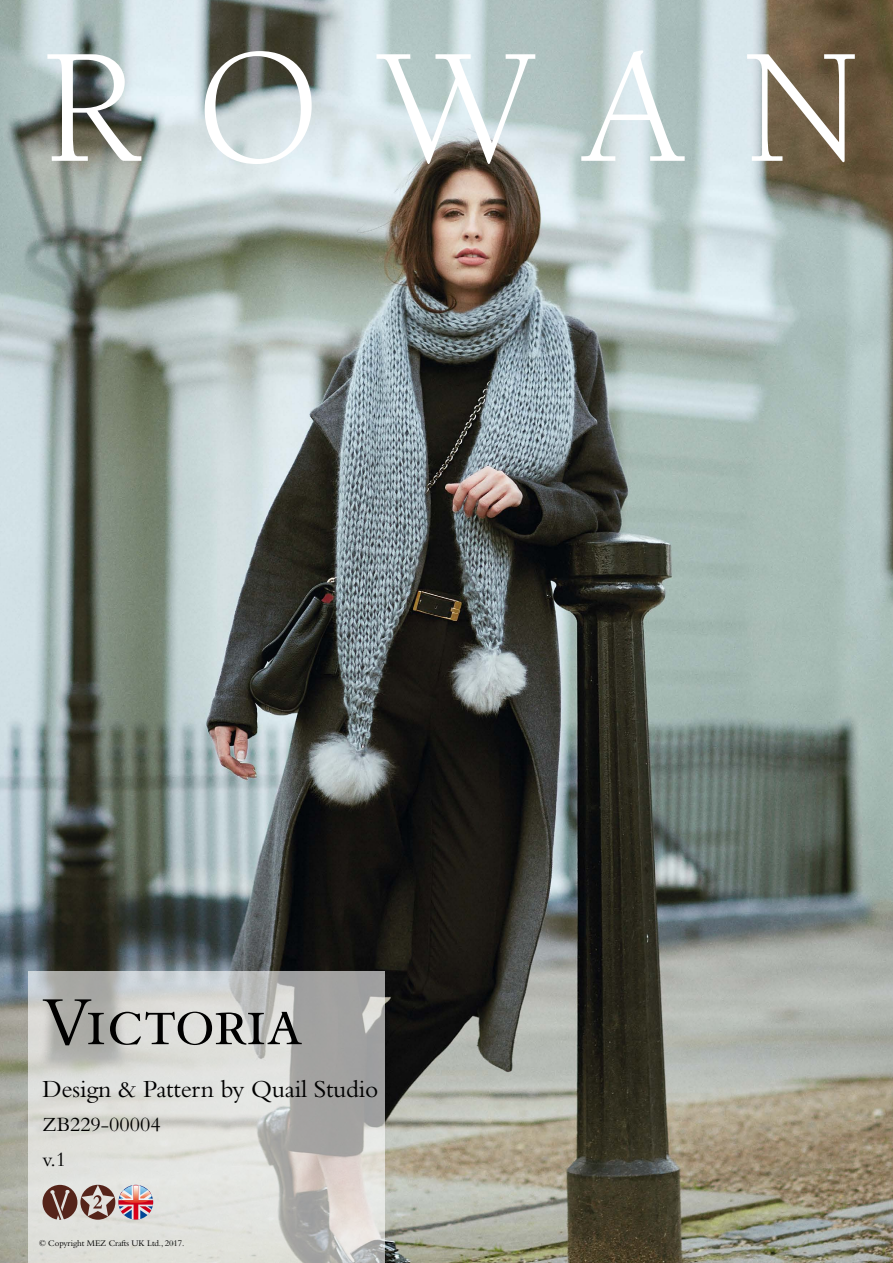
<style>
.page{position:relative;width:893px;height:1263px;background:#fff}
.page>*{position:absolute;margin:0;border:0;box-sizing:border-box;transform-origin:0 0}
.t1{font:167.85px "Berkeley Std";letter-spacing:.34em;color:#fff}
.t2{font:72px "Bembo Std";letter-spacing:-.02em;color:#000}
.t3{font:25.5px "Bembo Std";letter-spacing:-.01em;color:#000}
.t4{font:21px/34.5px "Bembo Std";color:#000}
.t5{font:9px "Bembo Std";letter-spacing:-.01em;color:#000}
</style>
<div class="page">
<img style="left:0;top:0;width:893px;height:1263px">
<svg style="left:28px;top:972px;width:356px;height:291px;background:#cdcdca"></svg>
<svg style="left:43px;top:1185px;width:110px;height:35px;background:#a68684"></svg>
<h1 class="t1" style="left:43px;top:18px;width:822px">ROWAN</h1>
<h2 class="t2" style="left:43px;top:980px;width:262px">Victoria</h2>
<h3 class="t3" style="left:43px;top:1074px;width:337px">Design &amp; Pattern by Quail Studio</h3>
<h3 class="t4" style="left:43px;top:1107px;width:120px">ZB229-00004 v.1</h3>
<p class="t5" style="left:39px;top:1237px;width:147px">© Copyright MEZ Crafts UK Ltd., 2017.</p>
</div>
